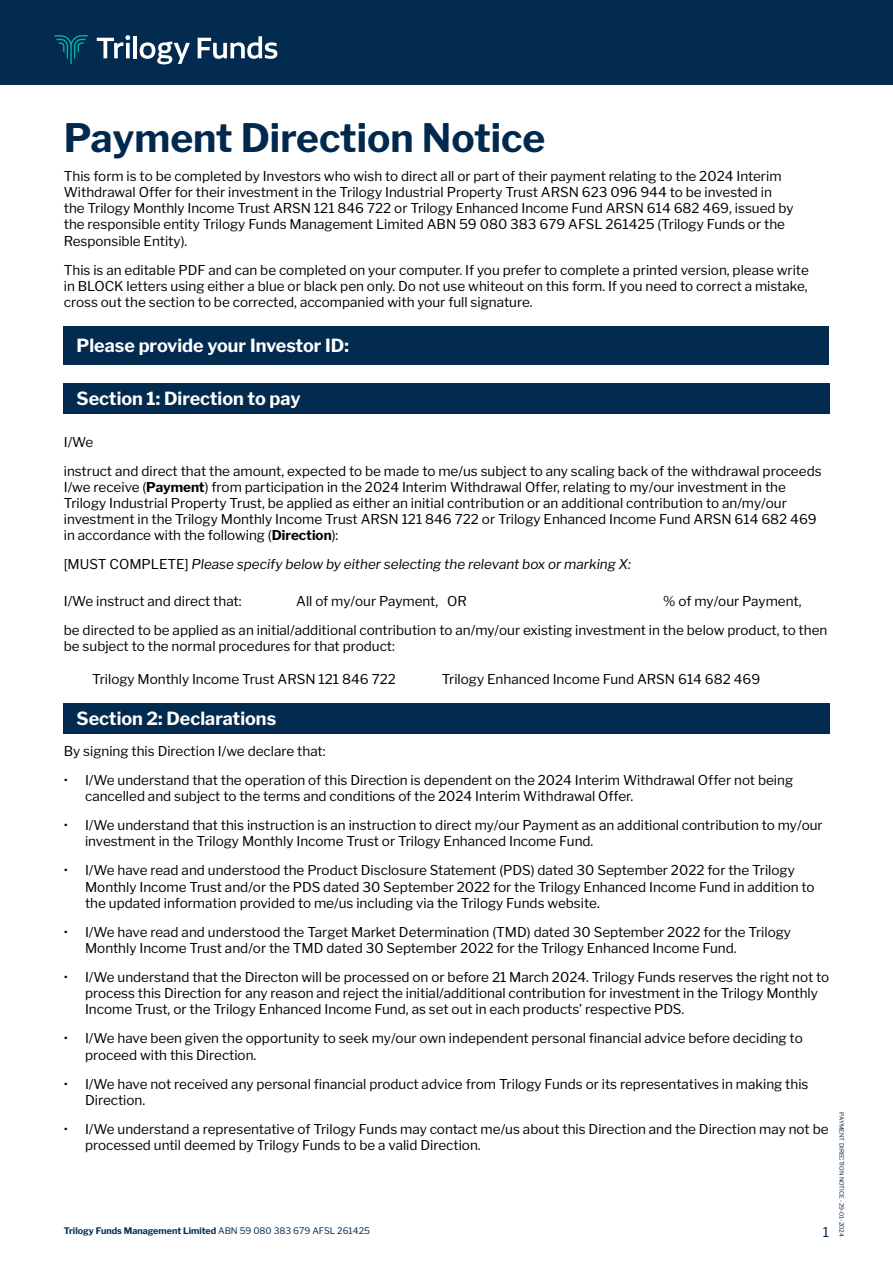
<style>
.page{position:relative;width:893px;height:1263px;background:#fff}
.page>*{position:absolute;margin:0;border:0;box-sizing:border-box;transform-origin:0 0}
.t1{font:700 39px "Libre Franklin";color:#01294d}
.t2{font:700 18px "Libre Franklin";color:#fff}
.t3{font:13.5px/16.2px "Libre Franklin";color:#000}
.t4{font:italic 13.5px "Libre Franklin";color:#000}
.t5{font:13.5px "Libre Franklin";color:#032b4f}
.t6{font:700 9px "Libre Franklin";color:#032b4f}
.t7{font:6px "Libre Franklin";color:#032b4f}
.s1{font-weight:700}
.s2{font-style:normal}
.s3{font-weight:400}
</style>
<div class="page">
<div style="left:0;top:0;width:893px;height:85px;background:#032b4f"></div>
<svg style="left:97px;top:35px;width:33px;height:23px"></svg>
<hr style="left:133px;top:36px;width:4px;height:22px;background:#fff">
<svg style="left:140px;top:42px;width:50px;height:22px"></svg>
<svg style="left:198px;top:36px;width:79px;height:23px"></svg>
<svg style="left:54px;top:35px;width:34px;height:30px"></svg>
<div style="left:64px;top:326px;width:765px;height:38px;background:#032b4f"></div>
<div style="left:64px;top:383px;width:766px;height:30px;background:#032b4f"></div>
<div style="left:64px;top:703px;width:766px;height:30px;background:#032b4f"></div>
<h1 class="t1" style="left:64px;top:107px;width:483px">Payment Direction Notice</h1>
<p class="t3" style="left:64px;top:166px;width:731px">This form is to be completed by Investors who wish to direct all or part of their payment relating to the 2024 Interim Withdrawal Offer for their investment in the Trilogy Industrial Property Trust ARSN 623 096 944 to be invested in the Trilogy Monthly Income Trust ARSN 121 846 722 or Trilogy Enhanced Income Fund ARSN 614 682 469, issued by the responsible entity Trilogy Funds Management Limited ABN 59 080 383 679 AFSL 261425 (Trilogy Funds or the Responsible Entity).</p>
<p class="t3" style="left:64px;top:260px;width:747px;text-align:justify">This is an editable PDF and can be completed on your computer. If you prefer to complete a printed version, please write in BLOCK letters using either a blue or black pen only. Do not use whiteout on this form. If you need to correct a mistake, cross out the section to be corrected, accompanied with your full signature.</p>
<h2 class="t2" style="left:77px;top:331px;width:274px">Please provide your Investor ID:</h2>
<h2 class="t2" style="left:77px;top:384px;width:226px">Section 1: Direction to pay</h2>
<p class="t3" style="left:64px;top:426px;width:759px;line-height:29px">I/We<br>instruct and direct that the amount, expected to be made to me/us subject to any scaling back of the withdrawal proceeds</p>
<p class="t3" style="left:64px;top:478px;width:754px">I/we receive (<span class="s1">Payment</span>) from participation in the 2024 Interim Withdrawal Offer, relating to my/our investment in the Trilogy Industrial Property Trust, be applied as either an initial contribution or an additional contribution to an/my/our investment in the Trilogy Monthly Income Trust ARSN 121 846 722 or Trilogy Enhanced Income Fund ARSN 614 682 469 in accordance with the following (<span class="s1">Direction</span>):</p>
<p class="t4" style="left:64px;top:554px;width:569px"><span class="s2">[MUST COMPLETE]</span> Please specify below by either selecting the relevant box or marking X:</p>
<p class="t3" style="left:64px;top:592px;width:179px">I/We instruct and direct that:</p>
<p class="t3" style="left:296px;top:592px;width:172px">All of my/our Payment, OR</p>
<p class="t3" style="left:64px;top:585px;width:765px;line-height:29px;text-indent:599px">% of my/our Payment,<br>be directed to be applied as an initial/additional contribution to an/my/our existing investment in the below product, to then</p>
<p class="t3" style="left:64px;top:637px;width:333px">be subject to the normal procedures for that product:</p>
<p class="t3" style="left:92px;top:670px;width:305px">Trilogy Monthly Income Trust ARSN 121 846 722</p>
<p class="t3" style="left:442px;top:670px;width:320px">Trilogy Enhanced Income Fund ARSN 614 682 469</p>
<h2 class="t2" style="left:77px;top:704px;width:201px">Section 2: Declarations</h2>
<p class="t3" style="left:64px;top:742px;width:263px">By signing this Direction I/we declare that:</p>
<p class="t3" style="left:85px;top:771px;width:710px;text-indent:-21px">• I/We understand that the operation of this Direction is dependent on the 2024 Interim Withdrawal Offer not being cancelled and subject to the terms and conditions of the 2024 Interim Withdrawal Offer.</p>
<p class="t3" style="left:85px;top:816px;width:739px;text-indent:-21px">• I/We understand that this instruction is an instruction to direct my/our Payment as an additional contribution to my/our investment in the Trilogy Monthly Income Trust or Trilogy Enhanced Income Fund.</p>
<p class="t3" style="left:85px;top:861px;width:731px;text-indent:-21px">• I/We have read and understood the Product Disclosure Statement (PDS) dated 30 September 2022 for the Trilogy<br>Monthly Income Trust and/or the PDS dated 30 September 2022 for the Trilogy Enhanced Income Fund in addition to the updated information provided to me/us including via the Trilogy Funds website.</p>
<p class="t3" style="left:85px;top:922px;width:707px;text-indent:-21px">• I/We have read and understood the Target Market Determination (TMD) dated 30 September 2022 for the Trilogy<br>Monthly Income Trust and/or the TMD dated 30 September 2022 for the Trilogy Enhanced Income Fund.</p>
<p class="t3" style="left:85px;top:968px;width:746px;text-indent:-21px">• I/We understand that the Directon will be processed on or before 21 March 2024. Trilogy Funds reserves the right not to process this Direction for any reason and reject the initial/additional contribution for investment in the Trilogy Monthly<br>Income Trust, or the Trilogy Enhanced Income Fund, as set out in each products’ respective PDS.</p>
<p class="t3" style="left:85px;top:1029px;width:719px;text-indent:-21px">• I/We have been given the opportunity to seek my/our own independent personal financial advice before deciding to proceed with this Direction.</p>
<p class="t3" style="left:85px;top:1074px;width:725px;text-indent:-21px">• I/We have not received any personal financial product advice from Trilogy Funds or its representatives in making this<br>Direction.</p>
<p class="t3" style="left:85px;top:1119px;width:745px;text-indent:-21px">• I/We understand a representative of Trilogy Funds may contact me/us about this Direction and the Direction may not be processed until deemed by Trilogy Funds to be a valid Direction.</p>
<p class="t6" style="left:64px;top:1224px;width:308px">Trilogy Funds Management Limited <span class="s3">ABN 59 080 383 679 AFSL 261425</span></p>
<p class="t5" style="left:823px;top:1221px;width:8px">1</p>
<p class="t7" style="left:846px;top:1112px;width:126px;rotate:90deg">PAYMENT DIRECTION NOTICE -29-01-2024</p>
</div>
